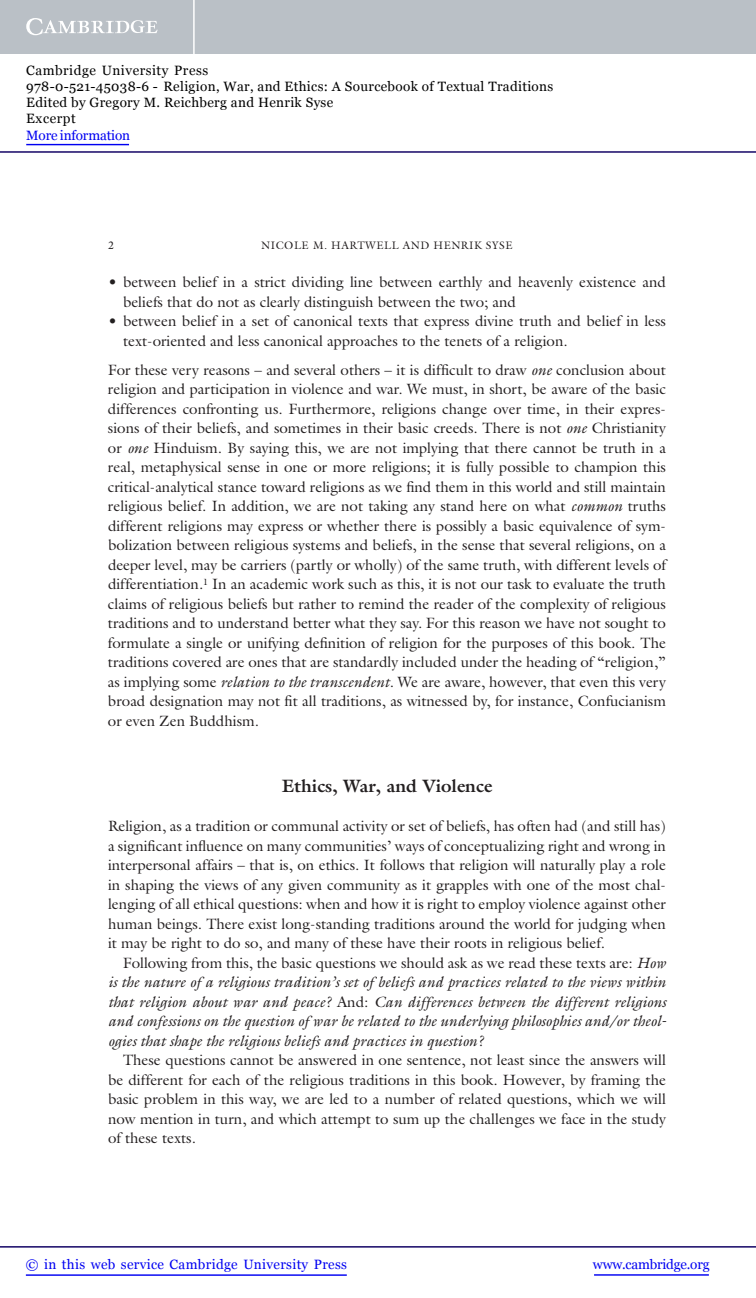
<style>
.page{position:relative;width:756px;height:1298px;background:#fff}
.page>*{position:absolute;margin:0;border:0;box-sizing:border-box;transform-origin:0 0}
.t1{font:700 18px "Galliard Std";color:#231f20}
.t2{font:15px/19.5px "Galliard Std";color:#231f20;text-align:justify}
.t3{font:italic 15px/19.5px "Galliard Std";color:#231f20;text-align:justify}
.t4{font:13.5px/16.2px "Georgia";letter-spacing:.025em;color:#000}
.t5{font:13.5px "Georgia";letter-spacing:.025em;color:#0000f1}
.t6{font:13.5px "Georgia";letter-spacing:-.015em;color:#0000f1}
.t7{font:13.5px "Georgia";letter-spacing:-.01em;color:#0000f1}
.t8{font:10.95px "Galliard Std";letter-spacing:.05em;color:#231f20}
.s1{font-style:italic}
.s2{font-style:normal}
</style>
<div class="page">
<div style="left:0;top:0;width:756px;height:54px;background:#bac0c6"></div>
<svg style="left:26px;top:18px;width:132px;height:17px"></svg>
<hr style="left:193px;top:0;width:2px;height:54px;background:#fff">
<hr style="left:0;top:151px;width:756px;height:2px;background:#150666">
<hr style="left:594px;top:1274px;width:115px;height:1px;background:#0000f1">
<hr style="left:0;top:1246px;width:756px;height:1px;background:#150666">
<hr style="left:26px;top:1274px;width:321px;height:1px;background:#0000f1">
<hr style="left:26px;top:144px;width:103px;height:1px;background:#0000f1">
<p class="t4" style="left:26px;top:62px;width:529px">Cambridge University Press<br>978-0-521-45038-6 - Religion, War, and Ethics: A Sourcebook of Textual Traditions Edited by Gregory M. Reichberg and Henrik Syse<br>Excerpt</p>
<p class="t7" style="left:26px;top:127px;width:105px">More information</p>
<p class="t8" style="left:108px;top:241px;width:8px">2</p>
<p class="t8" style="left:261px;top:241px;width:253px">NICOLE M. HARTWELL AND HENRIK SYSE</p>
<p class="t2" style="left:123px;top:274px;width:545px;text-indent:-15px">• between belief in a strict dividing line between earthly and heavenly existence and beliefs that do not as clearly distinguish between the two; and</p>
<p class="t2" style="left:123px;top:313px;width:544px;text-indent:-15px">• between belief in a set of canonical texts that express divine truth and belief in less text-oriented and less canonical approaches to the tenets of a religion.</p>
<p class="t2" style="left:108px;top:361px;width:560px">For these very reasons – and several others – it is difficult to draw <span class="s1">one</span> conclusion about religion and participation in violence and war. We must, in short, be aware of the basic differences confronting us. Furthermore, religions change over time, in their expres&shy;sions of their beliefs, and sometimes in their basic creeds. There is not <span class="s1">one</span> Christianity or <span class="s1">one</span> Hinduism. By saying this, we are not implying that there cannot be truth in a real, metaphysical sense in one or more religions; it is fully possible to champion this critical-analytical stance toward religions as we find them in this world and still maintain religious belief. In addition, we are not taking any stand here on what <span class="s1">common</span> truths different religions may express or whether there is possibly a basic equivalence of sym&shy;bolization between religious systems and beliefs, in the sense that several religions, on a deeper level, may be carriers (partly or wholly) of the same truth, with different levels of differentiation. <sup>1</sup> In an academic work such as this, it is not our task to evaluate the truth claims of religious beliefs but rather to remind the reader of the complexity of religious traditions and to understand better what they say. For this reason we have not sought to formulate a single or unifying definition of religion for the purposes of this book. The traditions covered are ones that are standardly included under the heading of “religion,” as implying some <span class="s1">relation to the transcendent</span>. We are aware, however, that even this very broad designation may not fit all traditions, as witnessed by, for instance, Confucianism or even Zen Buddhism.</p>
<p class="t1" style="left:282px;top:779px;width:212px">Ethics, War, and Violence</p>
<p class="t2" style="left:108px;top:817px;width:560px">Religion, as a tradition or communal activity or set of beliefs, has often had (and still has) a significant influence on many communities’ ways of conceptualizing right and wrong in interpersonal affairs – that is, on ethics. It follows that religion will naturally play a role in shaping the views of any given community as it grapples with one of the most chal&shy;lenging of all ethical questions: when and how it is right to employ violence against other human beings. There exist long-standing traditions around the world for judging when it may be right to do so, and many of these have their roots in religious belief.</p>
<p class="t3" style="left:108px;top:954px;width:560px;text-indent:15px"><span class="s2">Following from this, the basic questions we should ask as we read these texts are:</span> How is the nature of a religious tradition’s set of beliefs and practices related to the views within that religion about war and peace? <span class="s2">And:</span> Can differences between the different religions and confessions on the question of war be related to the underlying philosophies and/or theol&shy;ogies that shape the religious beliefs and practices in question?</p>
<p class="t2" style="left:108px;top:1051px;width:560px;text-indent:15px">These questions cannot be answered in one sentence, not least since the answers will be different for each of the religious traditions in this book. However, by framing the basic problem in this way, we are led to a number of related questions, which we will now mention in turn, and which attempt to sum up the challenges we face in the study of these texts.</p>
<p class="t5" style="left:26px;top:1256px;width:323px">© in this web service Cambridge University Press</p>
<p class="t6" style="left:593px;top:1256px;width:118px">www.cambridge.org</p>
</div>
